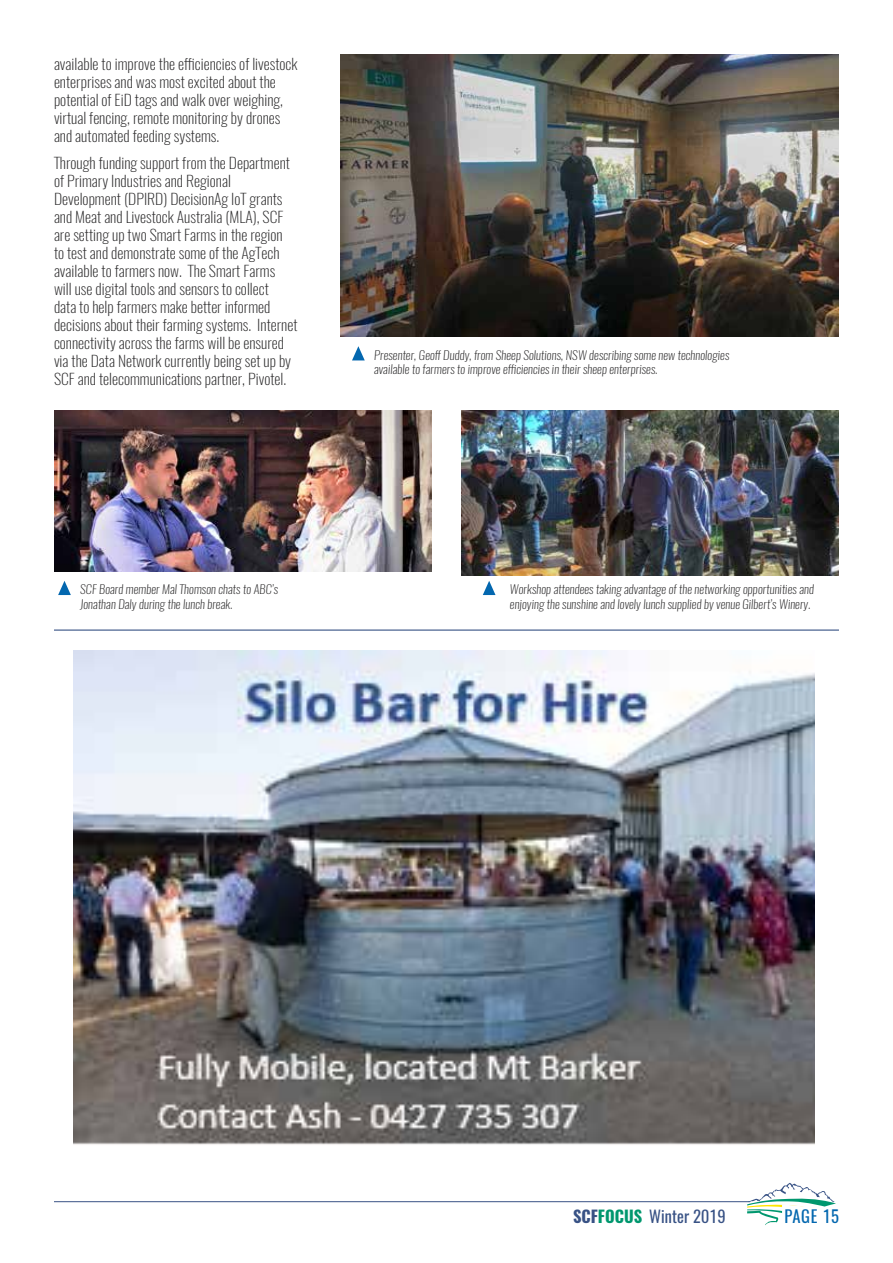
<style>
.page{position:relative;width:893px;height:1263px;background:#fff}
.page>*{position:absolute;margin:0;border:0;box-sizing:border-box;transform-origin:0 0}
.t1{font:italic 16.5px "Oswald";color:#385285}
.t2{font:16.5px "Oswald";letter-spacing:.045em;color:#0367af}
.t3{font:200 15px/18px "Oswald";color:#292829;scale:1.05 1}
.t4{font:200 12px/14.4px "Oswald";color:#292829;scale:1.05 1}
.s1{font-weight:700;font-style:normal}
.s2{font-weight:700;font-style:normal;color:#00976e}
</style>
<div class="page">
<img style="left:340px;top:54px;width:499px;height:282px">
<img style="left:54px;top:410px;width:378px;height:162px">
<svg style="left:747px;top:1183px;width:89px;height:42px"></svg>
<hr style="left:54px;top:1201px;width:696px;height:1px;background:#385285">
<hr style="left:54px;top:629px;width:785px;height:2px;background:#385285">
<img style="left:73px;top:650px;width:742px;height:495px">
<svg style="left:58px;top:581px;width:13px;height:14px"></svg>
<svg style="left:483px;top:581px;width:12px;height:14px"></svg>
<svg style="left:352px;top:346px;width:13px;height:14px"></svg>
<img style="left:461px;top:410px;width:378px;height:165px">
<p class="t3" style="left:54px;top:55px;width:233px">available to improve the efficiencies of livestock enterprises and was most excited about the potential of EiD tags and walk over weighing, virtual fencing, remote monitoring by drones and automated feeding systems.</p>
<p class="t3" style="left:54px;top:154px;width:233px">Through funding support from the Department of Primary Industries and Regional Development (DPIRD) DecisionAg IoT grants and Meat and Livestock Australia (MLA), SCF are setting up two Smart Farms in the region<br>to test and demonstrate some of the AgTech available to farmers now. The Smart Farms<br>will use digital tools and sensors to collect<br>data to help farmers make better informed decisions about their farming systems. Internet connectivity across the farms will be ensured via the Data Network currently being set up by SCF and telecommunications partner, Pivotel.</p>
<p class="t4" style="left:374px;top:348px;width:341px">Presenter, Geoff Duddy, from Sheep Solutions, NSW describing some new technologies available to farmers to improve efficiencies in their sheep enterprises.</p>
<p class="t4" style="left:80px;top:582px;width:192px">SCF Board member Mal Thomson chats to ABC’s<br>Jonathan Daly during the lunch break.</p>
<p class="t4" style="left:510px;top:582px;width:292px">Workshop attendees taking advantage of the networking opportunities and enjoying the sunshine and lovely lunch supplied by venue Gilbert’s Winery.</p>
<p class="t1" style="left:573px;top:1205px;width:157px"><span class="s1">SCF</span><span class="s2">FOCUS</span> Winter 2019</p>
<p class="t2" style="left:784px;top:1204px;width:56px">PAGE 15</p>
</div>
